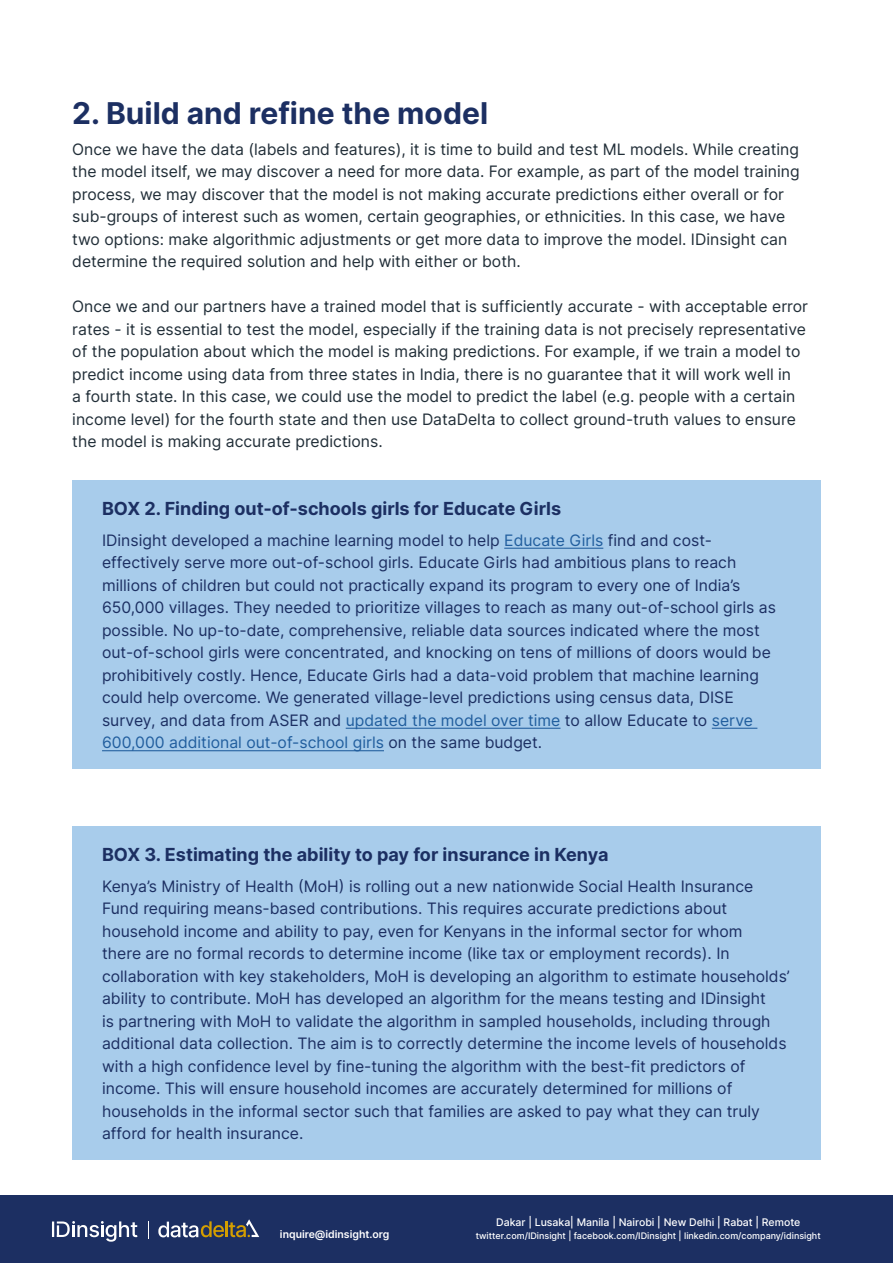
<style>
.page{position:relative;width:893px;height:1263px;background:#fff}
.page>*{position:absolute;margin:0;border:0;box-sizing:border-box;transform-origin:0 0}
.t1{font:700 30px "Inter";color:#1c2f62}
.t2{font:700 18px "Inter";color:#1c2f62}
.t3{font:15.75px/22.5px "Inter";color:#1c2f62}
.t4{font:15.75px/22.5px "Inter";color:#212e38}
.t5{font:500 10.5px "Inter";color:#fff}
.t6{font:600 10.5px "Inter";color:#fff}
.t7{font:500 9px "Inter";color:#fff}
.s1{color:#215e9e}
</style>
<div class="page">
<div style="left:0;top:1195px;width:893px;height:68px;background:#1c2f62"></div>
<svg style="left:158px;top:1219px;width:101px;height:18px"></svg>
<svg style="left:52px;top:1221px;width:85px;height:21px"></svg>
<svg style="left:148px;top:1221px;width:1px;height:17px"></svg>
<div style="left:72px;top:480px;width:749px;height:56px;background:#a8cceb"></div>
<div style="left:72px;top:513px;width:749px;height:256px;background:#a8cceb"></div>
<hr style="left:504px;top:548px;width:99px;height:1px;background:#215e9e">
<hr style="left:346px;top:728px;width:214px;height:1px;background:#215e9e">
<hr style="left:712px;top:728px;width:45px;height:1px;background:#215e9e">
<hr style="left:102px;top:750px;width:282px;height:1px;background:#215e9e">
<div style="left:72px;top:826px;width:749px;height:56px;background:#a8cceb"></div>
<div style="left:72px;top:859px;width:749px;height:301px;background:#a8cceb"></div>
<h1 class="t1" style="left:72px;top:91px;width:417px">2. Build and refine the model</h1>
<p class="t4" style="left:72px;top:137px;width:729px">Once we have the data (labels and features), it is time to build and test ML models. While creating the model itself, we may discover a need for more data. For example, as part of the model training process, we may discover that the model is not making accurate predictions either overall or for sub-groups of interest such as women, certain geographies, or ethnicities. In this case, we have two options: make algorithmic adjustments or get more data to improve the model. IDinsight can determine the required solution and help with either or both.</p>
<p class="t4" style="left:72px;top:295px;width:737px">Once we and our partners have a trained model that is sufficiently accurate - with acceptable error rates - it is essential to test the model, especially if the training data is not precisely representative of the population about which the model is making predictions. For example, if we train a model to predict income using data from three states in India, there is no guarantee that it will work well in<br>a fourth state. In this case, we could use the model to predict the label (e.g. people with a certain income level) for the fourth state and then use DataDelta to collect ground-truth values to ensure the model is making accurate predictions.</p>
<p class="t2" style="left:102px;top:495px;width:461px">BOX 2. Finding out-of-schools girls for Educate Girls</p>
<p class="t3" style="left:102px;top:528px;width:675px">IDinsight developed a machine learning model to help <span class="s1">Educate Girls</span> find and cost&shy;effectively serve more out-of-school girls. Educate Girls had ambitious plans to reach millions of children but could not practically expand its program to every one of India’s 650,000 villages. They needed to prioritize villages to reach as many out-of-school girls as possible. No up-to-date, comprehensive, reliable data sources indicated where the most out-of-school girls were concentrated, and knocking on tens of millions of doors would be prohibitively costly. Hence, Educate Girls had a data-void problem that machine learning could help overcome. We generated village-level predictions using census data, DISE survey, and data from ASER and <span class="s1">updated the model over time</span> to allow Educate to <span class="s1">serve 600,000 additional out-of-school girls</span> on the same budget.</p>
<p class="t2" style="left:102px;top:841px;width:508px">BOX 3. Estimating the ability to pay for insurance in Kenya</p>
<p class="t3" style="left:102px;top:874px;width:689px">Kenya’s Ministry of Health (MoH) is rolling out a new nationwide Social Health Insurance Fund requiring means-based contributions. This requires accurate predictions about household income and ability to pay, even for Kenyans in the informal sector for whom<br>there are no formal records to determine income (like tax or employment records). In collaboration with key stakeholders, MoH is developing an algorithm to estimate households’ ability to contribute. MoH has developed an algorithm for the means testing and IDinsight<br>is partnering with MoH to validate the algorithm in sampled households, including through additional data collection. The aim is to correctly determine the income levels of households with a high confidence level by fine-tuning the algorithm with the best-fit predictors of income. This will ensure household incomes are accurately determined for millions of households in the informal sector such that families are asked to pay what they can truly afford for health insurance.</p>
<p class="t6" style="left:280px;top:1226px;width:111px">inquire@idinsight.org</p>
<p class="t5" style="left:496px;top:1214px;width:306px">Dakar | Lusaka| Manila | Nairobi | New Delhi | Rabat | Remote</p>
<p class="t7" style="left:476px;top:1229px;width:346px">twitter.com/IDinsight | facebook.com/IDinsight | linkedin.com/company/idinsight</p>
</div>
